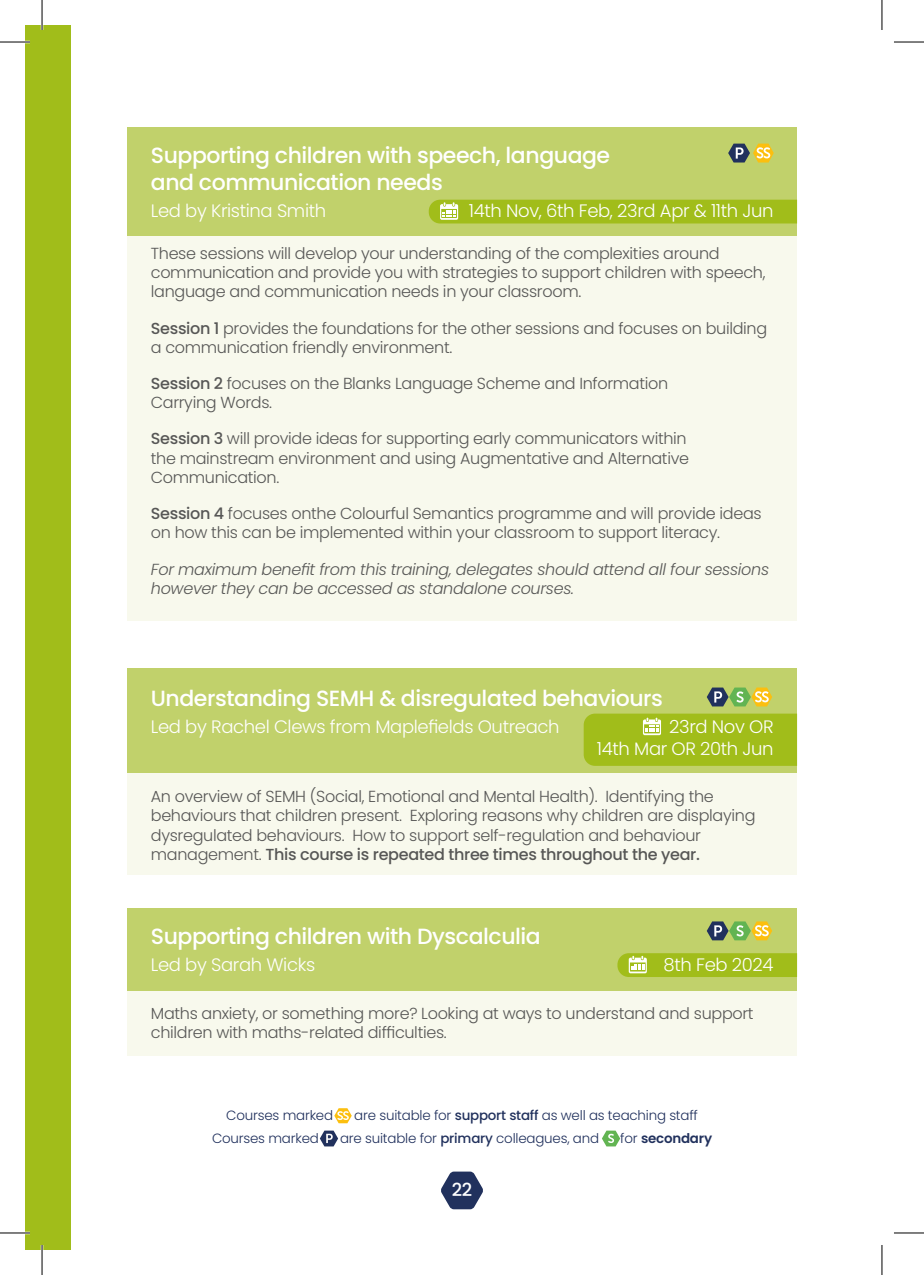
<style>
.page{position:relative;width:924px;height:1275px;background:#fff}
.page>*{position:absolute;margin:0;border:0;box-sizing:border-box;transform-origin:0 0}
.t1{font:500 22px/26.4px "Poppins";letter-spacing:-.02em;color:#fff}
.t2{font:300 18px/21.6px "Poppins";letter-spacing:-.02em;color:#fff;text-align:right}
.t3{font:500 18px "Poppins";color:#fff}
.t4{font:300 16px/19.2px "Poppins";letter-spacing:-.02em;color:#575756}
.t5{font:italic 300 16px/19.2px "Poppins";letter-spacing:-.02em;color:#575756}
.t6{font:300 13.4px "Poppins";letter-spacing:-.015em;color:#21315d}
.s1{font-weight:500}
.s2{font-weight:600}
</style>
<div class="page">
<svg style="left:441px;top:1171px;width:42px;height:38px"></svg>
<div style="left:25px;top:25px;width:45px;height:1225px;background:#a1bd1a"></div>
<svg style="left:334px;top:1108px;width:17px;height:15px"></svg>
<svg style="left:602px;top:1130px;width:18px;height:16px"></svg>
<svg style="left:320px;top:1130px;width:18px;height:16px"></svg>
<div style="left:127px;top:668px;width:669px;height:207px;background:#f8f9ed"></div>
<div style="left:127px;top:908px;width:669px;height:147px;background:#f8f9ed"></div>
<div style="left:127px;top:668px;width:669px;height:105px;background:#c1d16b"></div>
<div style="left:127px;top:908px;width:669px;height:82px;background:#c1d16b"></div>
<svg style="left:706px;top:921px;width:65px;height:19px"></svg>
<svg style="left:617px;top:953px;width:179px;height:24px;background:#a6c026"></svg>
<svg style="left:706px;top:687px;width:65px;height:19px"></svg>
<svg style="left:583px;top:713px;width:213px;height:53px;background:#a3be1f"></svg>
<div style="left:127px;top:127px;width:669px;height:493px;background:#f8f9ed"></div>
<div style="left:127px;top:127px;width:669px;height:109px;background:#c1d16b"></div>
<svg style="left:728px;top:144px;width:45px;height:18px"></svg>
<div style="left:428px;top:200px;width:368px;height:23px;background:#a1bd1a"></div>
<hr style="left:0;top:41px;width:30px;height:2px;background:#fff">
<hr style="left:0;top:1231px;width:30px;height:3px;background:#fff">
<hr style="left:41px;top:0;width:2px;height:30px;background:#fff">
<hr style="left:41px;top:1245px;width:2px;height:30px;background:#fff">
<hr style="left:0;top:42px;width:30px;height:1px;background:#000">
<hr style="left:893px;top:42px;width:30px;height:1px;background:#000">
<hr style="left:0;top:1232px;width:30px;height:1px;background:#000">
<hr style="left:893px;top:1232px;width:30px;height:1px;background:#000">
<hr style="left:42px;top:0;width:1px;height:30px;background:#000">
<hr style="left:42px;top:1245px;width:1px;height:30px;background:#000">
<hr style="left:881px;top:0;width:1px;height:30px;background:#000">
<hr style="left:881px;top:1245px;width:1px;height:30px;background:#000">
<p class="t1" style="left:151px;top:143px;width:460px">Supporting children with speech, language and communication needs</p>
<p class="t2" style="left:151px;top:200px;width:177px">Led by Kristina Smith</p>
<p class="t2" style="left:468px;top:200px;width:306px">14th Nov, 6th Feb, 23rd Apr &amp; 11th Jun</p>
<p class="t4" style="left:151px;top:244px;width:615px">These sessions will develop your understanding of the complexities around communication and provide you with strategies to support children with speech, language and communication needs in your classroom.</p>
<p class="t4" style="left:151px;top:318px;width:617px"><span class="s1">Session 1</span> provides the foundations for the other sessions and focuses on building a communication friendly environment.</p>
<p class="t4" style="left:151px;top:374px;width:518px"><span class="s1">Session 2</span> focuses on the Blanks Language Scheme and Information<br>Carrying Words.</p>
<p class="t4" style="left:151px;top:429px;width:539px"><span class="s1">Session 3</span> will provide ideas for supporting early communicators within the mainstream environment and using Augmentative and Alternative<br>Communication.</p>
<p class="t4" style="left:151px;top:504px;width:612px"><span class="s1">Session 4</span> focuses onthe Colourful Semantics programme and will provide ideas on how this can be implemented within your classroom to support literacy.</p>
<p class="t5" style="left:151px;top:559px;width:619px">For maximum benefit from this training, delegates should attend all four sessions however they can be accessed as standalone courses.</p>
<p class="t1" style="left:151px;top:685px;width:513px">Understanding SEMH &amp; disregulated behaviours</p>
<p class="t2" style="left:151px;top:716px;width:410px">Led by Rachel Clews from Maplefields Outreach</p>
<p class="t2" style="left:596px;top:716px;width:178px">23rd Nov OR<br>14th Mar OR 20th Jun</p>
<p class="t4" style="left:151px;top:787px;width:606px">An overview of SEMH (Social, Emotional and Mental Health). Identifying the behaviours that children present. Exploring reasons why children are displaying dysregulated behaviours. How to support self-regulation and behaviour management. <span class="s1">This course is repeated three times throughout the year.</span></p>
<p class="t1" style="left:151px;top:923px;width:391px">Supporting children with Dyscalculia</p>
<p class="t2" style="left:151px;top:954px;width:166px">Led by Sarah Wicks</p>
<p class="t2" style="left:663px;top:954px;width:111px">8th Feb 2024</p>
<p class="t4" style="left:151px;top:1004px;width:604px">Maths anxiety, or something more? Looking at ways to understand and support children with maths-related difficulties.</p>
<p class="t6" style="left:226px;top:1107px;width:473px">Courses marked S are suitable for <span class="s1">support staff</span> as well as teaching staff</p>
<p class="t6" style="left:212px;top:1130px;width:501px">Courses marked S are suitable for <span class="s1">primary</span> colleagues, and S for <span class="s2">secondary</span></p>
<p class="t3" style="left:451px;top:1179px;width:22px">22</p>
</div>
